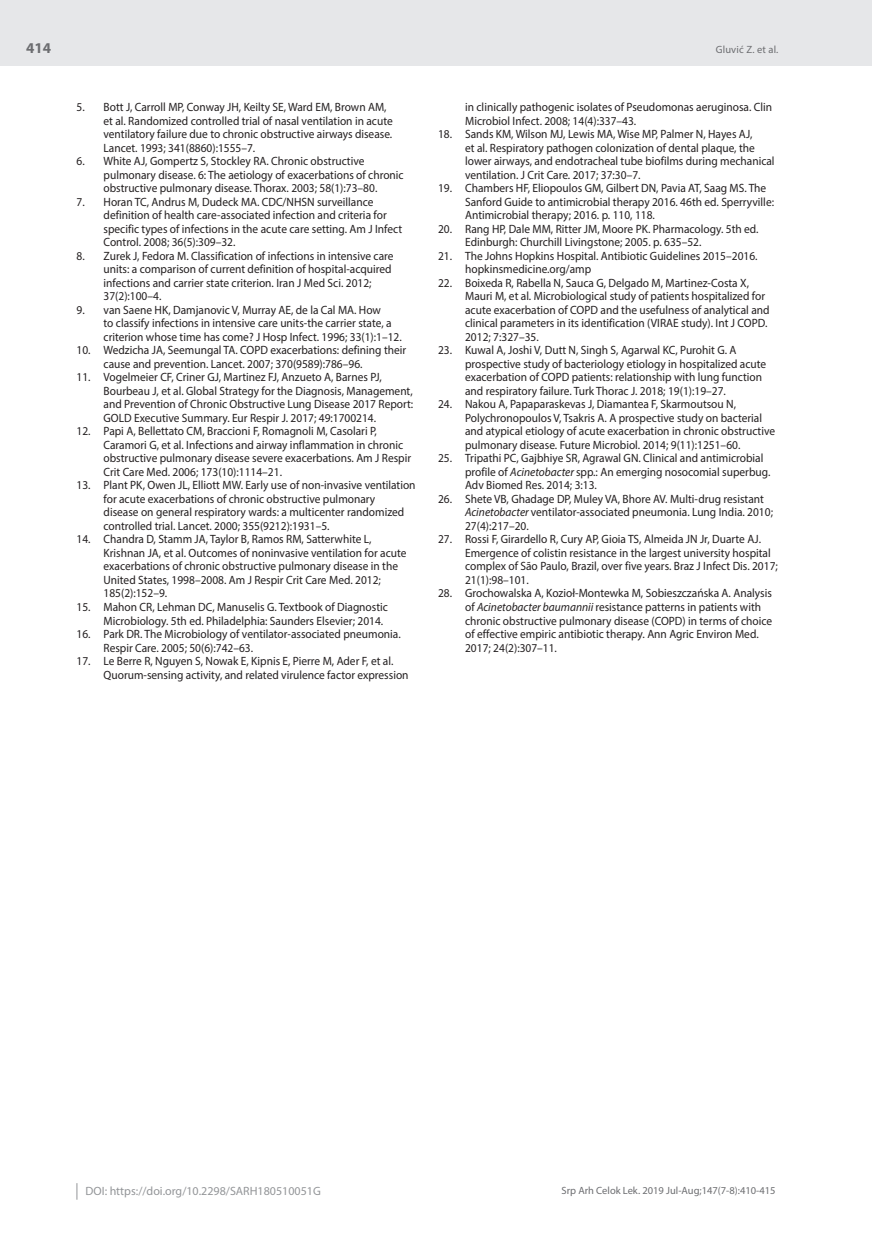
<style>
.page{position:relative;width:872px;height:1234px;background:#fff}
.page>*{position:absolute;margin:0;border:0;box-sizing:border-box;transform-origin:0 0}
.t1{font:700 15px "Myriad Pro";color:#6c6d70}
.t2{font:12px/13.5px "Myriad Pro";color:#231f20;scale:.95 1}
.t3{font:12px "Myriad Pro";color:#939598}
.t4{font:10.5px "Myriad Pro";color:#6c6d70}
.s1{font-style:italic}
</style>
<div class="page">
<div style="left:0;top:0;width:872px;height:66px;background:#e6e7e9"></div>
<svg style="left:77px;top:1183px;width:1px;height:16px"></svg>
<p class="t1" style="left:26px;top:38px;width:26px">414</p>
<p class="t2" style="left:104px;top:100px;width:306px;text-indent:-27px">5. Bott J, Carroll MP, Conway JH, Keilty SE, Ward EM, Brown AM, et al. Randomized controlled trial of nasal ventilation in acute ventilatory failure due to chronic obstructive airways disease.<br>Lancet. 1993; 341(8860):1555–7.</p>
<p class="t2" style="left:104px;top:154px;width:317px;text-indent:-27px">6. White AJ, Gompertz S, Stockley RA. Chronic obstructive pulmonary disease. 6: The aetiology of exacerbations of chronic obstructive pulmonary disease. Thorax. 2003; 58(1):73–80.</p>
<p class="t2" style="left:104px;top:195px;width:316px;text-indent:-27px">7. Horan TC, Andrus M, Dudeck MA. CDC/NHSN surveillance definition of health care-associated infection and criteria for specific types of infections in the acute care setting. Am J Infect Control. 2008; 36(5):309–32.</p>
<p class="t2" style="left:104px;top:249px;width:307px;text-indent:-27px">8. Zurek J, Fedora M. Classification of infections in intensive care units: a comparison of current definition of hospital-acquired infections and carrier state criterion. Iran J Med Sci. 2012; 37(2):100–4.</p>
<p class="t2" style="left:104px;top:303px;width:315px;text-indent:-27px">9. van Saene HK, Damjanovic V, Murray AE, de la Cal MA. How<br>to classify infections in intensive care units-the carrier state, a criterion whose time has come? J Hosp Infect. 1996; 33(1):1–12.</p>
<p class="t2" style="left:104px;top:343px;width:320px;text-indent:-27px">10. Wedzicha JA, Seemungal TA. COPD exacerbations: defining their cause and prevention. Lancet. 2007; 370(9589):786–96.</p>
<p class="t2" style="left:104px;top:370px;width:327px;text-indent:-27px">11. Vogelmeier CF, Criner GJ, Martinez FJ, Anzueto A, Barnes PJ, Bourbeau J, et al. Global Strategy for the Diagnosis, Management, and Prevention of Chronic Obstructive Lung Disease 2017 Report:<br>GOLD Executive Summary. Eur Respir J. 2017; 49:1700214.</p>
<p class="t2" style="left:104px;top:424px;width:325px;text-indent:-27px">12. Papi A, Bellettato CM, Braccioni F, Romagnoli M, Casolari P, Caramori G, et al. Infections and airway inflammation in chronic obstructive pulmonary disease severe exacerbations. Am J Respir Crit Care Med. 2006; 173(10):1114–21.</p>
<p class="t2" style="left:104px;top:478px;width:330px;text-indent:-27px">13. Plant PK, Owen JL, Elliott MW. Early use of non-invasive ventilation for acute exacerbations of chronic obstructive pulmonary<br>disease on general respiratory wards: a multicenter randomized controlled trial. Lancet. 2000; 355(9212):1931–5.</p>
<p class="t2" style="left:104px;top:532px;width:320px;text-indent:-27px">14. Chandra D, Stamm JA, Taylor B, Ramos RM, Satterwhite L, Krishnan JA, et al. Outcomes of noninvasive ventilation for acute exacerbations of chronic obstructive pulmonary disease in the United States, 1998–2008. Am J Respir Crit Care Med. 2012; 185(2):152–9.</p>
<p class="t2" style="left:104px;top:600px;width:301px;text-indent:-27px">15. Mahon CR, Lehman DC, Manuselis G. Textbook of Diagnostic<br>Microbiology. 5th ed. Philadelphia: Saunders Elsevier; 2014.</p>
<p class="t2" style="left:104px;top:627px;width:314px;text-indent:-27px">16. Park DR. The Microbiology of ventilator-associated pneumonia.<br>Respir Care. 2005; 50(6):742–63.</p>
<p class="t2" style="left:104px;top:654px;width:322px;text-indent:-27px">17. Le Berre R, Nguyen S, Nowak E, Kipnis E, Pierre M, Ader F, et al.<br>Quorum-sensing activity, and related virulence factor expression</p>
<p class="t4" style="left:715px;top:43px;width:64px">Gluvić Z. et al.</p>
<p class="t2" style="left:465px;top:100px;width:325px">in clinically pathogenic isolates of Pseudomonas aeruginosa. Clin<br>Microbiol Infect. 2008; 14(4):337–43.</p>
<p class="t2" style="left:465px;top:127px;width:327px;text-indent:-27px">18. Sands KM, Wilson MJ, Lewis MA, Wise MP, Palmer N, Hayes AJ,<br>et al. Respiratory pathogen colonization of dental plaque, the lower airways, and endotracheal tube biofilms during mechanical ventilation. J Crit Care. 2017; 37:30–7.</p>
<p class="t2" style="left:465px;top:181px;width:327px;text-indent:-27px">19. Chambers HF, Eliopoulos GM, Gilbert DN, Pavia AT, Saag MS. The<br>Sanford Guide to antimicrobial therapy 2016. 46th ed. Sperryville:<br>Antimicrobial therapy; 2016. p. 110, 118.</p>
<p class="t2" style="left:465px;top:222px;width:310px;text-indent:-27px">20. Rang HP, Dale MM, Ritter JM, Moore PK. Pharmacology. 5th ed.<br>Edinburgh: Churchill Livingstone; 2005. p. 635–52.</p>
<p class="t2" style="left:465px;top:249px;width:309px;text-indent:-27px">21. The Johns Hopkins Hospital. Antibiotic Guidelines 2015–2016. hopkinsmedicine.org/amp</p>
<p class="t2" style="left:465px;top:276px;width:322px;text-indent:-27px">22. Boixeda R, Rabella N, Sauca G, Delgado M, Martinez-Costa X, Mauri M, et al. Microbiological study of patients hospitalized for acute exacerbation of COPD and the usefulness of analytical and clinical parameters in its identification (VIRAE study). Int J COPD.<br>2012; 7:327–35.</p>
<p class="t2" style="left:465px;top:343px;width:318px;text-indent:-27px">23. Kuwal A, Joshi V, Dutt N, Singh S, Agarwal KC, Purohit G. A prospective study of bacteriology etiology in hospitalized acute exacerbation of COPD patients: relationship with lung function and respiratory failure. Turk Thorac J. 2018; 19(1):19–27.</p>
<p class="t2" style="left:465px;top:397px;width:328px;text-indent:-27px">24. Nakou A, Papaparaskevas J, Diamantea F, Skarmoutsou N, Polychronopoulos V, Tsakris A. A prospective study on bacterial and atypical etiology of acute exacerbation in chronic obstructive pulmonary disease. Future Microbiol. 2014; 9(11):1251–60.</p>
<p class="t2" style="left:465px;top:451px;width:323px;text-indent:-27px">25. Tripathi PC, Gajbhiye SR, Agrawal GN. Clinical and antimicrobial profile of <span class="s1">Acinetobacter</span> spp.: An emerging nosocomial superbug.<br>Adv Biomed Res. 2014; 3:13.</p>
<p class="t2" style="left:465px;top:492px;width:326px;text-indent:-27px">26. Shete VB, Ghadage DP, Muley VA, Bhore AV. Multi-drug resistant<br><span class="s1">Acinetobacter</span> ventilator-associated pneumonia. Lung India. 2010;<br>27(4):217–20.</p>
<p class="t2" style="left:465px;top:532px;width:331px;text-indent:-27px">27. Rossi F, Girardello R, Cury AP, Gioia TS, Almeida JN Jr, Duarte AJ.<br>Emergence of colistin resistance in the largest university hospital complex of São Paulo, Brazil, over five years. Braz J Infect Dis. 2017; 21(1):98–101.</p>
<p class="t2" style="left:465px;top:586px;width:325px;text-indent:-27px">28. Grochowalska A, Kozioł-Montewka M, Sobieszczańska A. Analysis of <span class="s1">Acinetobacter baumannii</span> resistance patterns in patients with chronic obstructive pulmonary disease (COPD) in terms of choice of effective empiric antibiotic therapy. Ann Agric Environ Med.<br>2017; 24(2):307–11.</p>
<p class="t3" style="left:86px;top:1183px;width:237px">DOI: https://doi.org/10.2298/SARH180510051G</p>
<p class="t4" style="left:561px;top:1184px;width:216px">Srp Arh Celok Lek. 2019 Jul-Aug;147(7-8):410-415</p>
</div>
